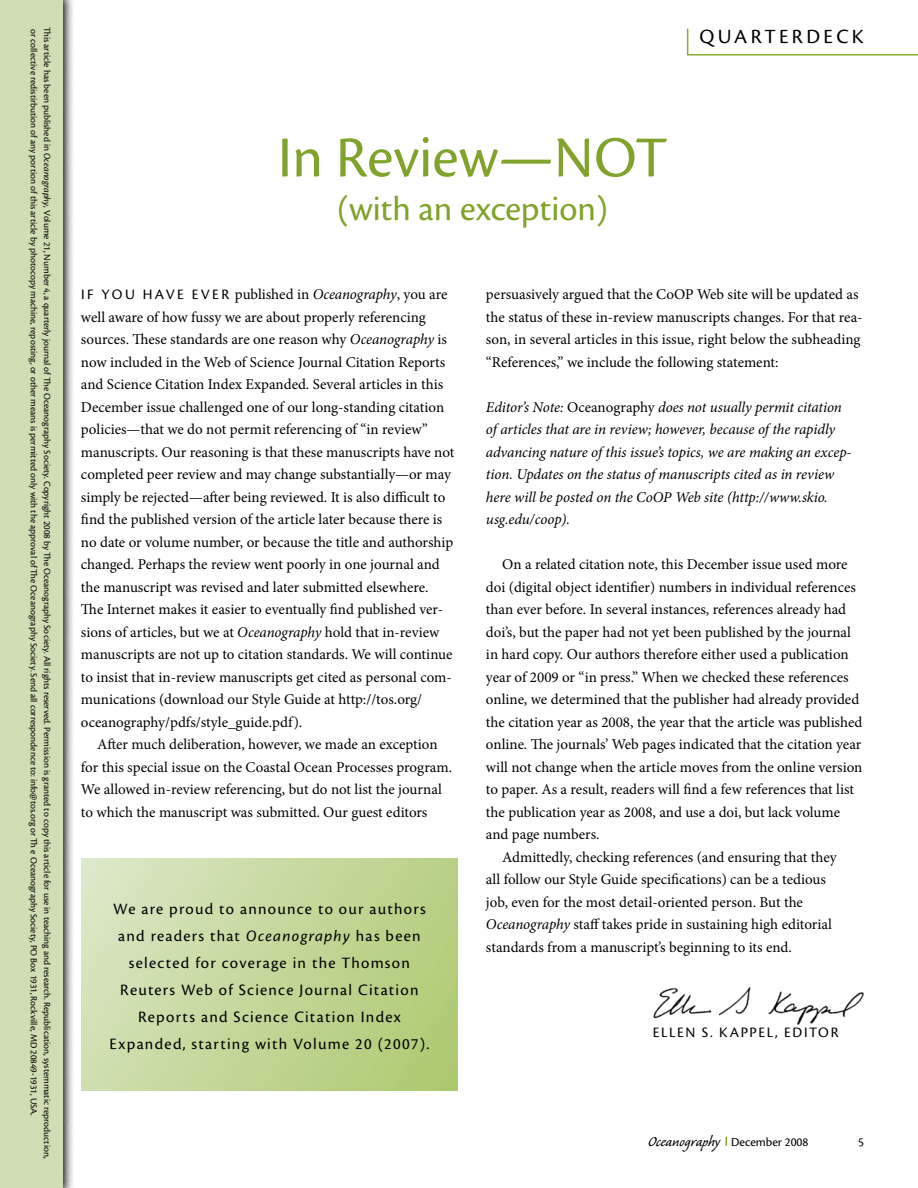
<style>
.page{position:relative;width:918px;height:1188px;background:#fff}
.page>*{position:absolute;margin:0;border:0;box-sizing:border-box;transform-origin:0 0}
.t1{font:60px "Cronos Pro";color:#81a32b}
.t2{font:36px "Cronos Pro";color:#81a32b}
.t3{font:21px "Cronos Pro";letter-spacing:.16em;color:#000}
.t4{font:18px "Caliban";color:#000}
.t5{font:16.5px/27px "Cronos Pro";letter-spacing:.075em;color:#000;text-align:center}
.t6{font:15px/22.5px "Minion Pro";letter-spacing:-.005em;color:#000}
.t7{font:italic 15px/22.5px "Minion Pro";letter-spacing:-.01em;color:#000}
.t8{font:15px "Cronos Pro";letter-spacing:.11em;color:#000}
.t9{font:12.75px "Cronos Pro";color:#000}
.t10{font:9.75px/13.5px "Cronos Pro";color:#000}
.s1{font-style:italic}
.s2{font-family:"Cronos Pro"}
.s3{font-style:normal}
.s4{font-family:"Cronos Pro";font-size:12.75px}
</style>
<div class="page">
<svg style="left:686px;top:28px;width:232px;height:28px"></svg>
<img style="left:653px;top:987px;width:211px;height:38px">
<div style="left:81px;top:859px;width:377px;height:232px;background:linear-gradient(to right,#d6e4bd,#b2cc79)"></div>
<svg style="left:63px;top:0;width:10px;height:1188px;background:#a4a4a4"></svg>
<div style="left:0;top:0;width:63px;height:1188px;background:#d1ddb4"></div>
<p class="t10" style="left:54px;top:27px;width:1133px;rotate:90deg">This article has been published in <span class="s1">Oceanography</span>, Volume 21, Number 4, a quarterly journal of The Oceanography Society. Copyright 2008 by The Oceanography Society. All rights reserved. Permission is granted to copy this article for use in teaching and research. Republication, systemmatic reproduction, or collective redistirbution of any portion of this article by photocopy machine, reposting, or other means is permitted only with the approval of The Oceanography Society. Send all correspondence to: info@tos.org or Th e Oceanography Society, PO Box 1931, Rockville, MD 20849-1931, USA.</p>
<h3 class="t3" style="left:699px;top:25px;width:166px">Quarterd eck</h3>
<h1 class="t1" style="left:278px;top:123px;width:314px">In Review—NOT</h1>
<h2 class="t2" style="left:337px;top:188px;width:272px">(with an exception)</h2>
<p class="t6" style="left:81px;top:283px;width:375px"><span class="s2">I f yo u h av e e v e r</span> published in <span class="s1">Oceanography</span>, you are well aware of how fussy we are about properly referencing sources. These standards are one reason why <span class="s1">Oceanography</span> is now included in the Web of Science Journal Citation Reports and Science Citation Index Expanded. Several articles in this December issue challenged one of our long-standing citation policies—that we do not permit referencing of “in review” manuscripts. Our reasoning is that these manuscripts have not completed peer review and may change substantially—or may simply be rejected—after being reviewed. It is also difficult to find the published version of the article later because there is no date or volume number, or because the title and authorship changed. Perhaps the review went poorly in one journal and the manuscript was revised and later submitted elsewhere.<br>The Internet makes it easier to eventually find published ver&shy;sions of articles, but we at <span class="s1">Oceanography</span> hold that in-review manuscripts are not up to citation standards. We will continue to insist that in-review manuscripts get cited as personal com&shy;munications (download our Style Guide at http://tos.org/ oceanography/pdfs/style_guide.pdf).</p>
<p class="t6" style="left:81px;top:733px;width:373px;text-indent:16px">After much deliberation, however, we made an exception for this special issue on the Coastal Ocean Processes program.<br>We allowed in-review referencing, but do not list the journal to which the manuscript was submitted. Our guest editors</p>
<p class="t5" style="left:110px;top:895px;width:321px">We are proud to announce to our authors and readers that <span class="s1">Oceanography</span> has been selected for coverage in the Thomson Reuters Web of Science Journal Citation Reports and Science Citation Index Expanded, starting with Volume 20 (2007).</p>
<p class="t6" style="left:486px;top:283px;width:378px">persuasively argued that the CoOP Web site will be updated as the status of these in-review manuscripts changes. For that rea&shy;son, in several articles in this issue, right below the subheading “References,” we include the following statement:</p>
<p class="t7" style="left:486px;top:396px;width:367px">Editor’s Note: <span class="s3">Oceanography</span> does not usually permit citation of articles that are in review; however, because of the rapidly advancing nature of this issue’s topics, we are making an excep&shy;tion. Updates on the status of manuscripts cited as in review here will be posted on the CoOP Web site (http://www.skio. usg.edu/coop).</p>
<p class="t6" style="left:502px;top:553px;width:347px">On a related citation note, this December issue used more</p>
<p class="t6" style="left:486px;top:576px;width:372px">doi (digital object identifier) numbers in individual references</p>
<p class="t6" style="left:486px;top:598px;width:362px">than ever before. In several instances, references already had</p>
<p class="t6" style="left:486px;top:621px;width:367px">doi’s, but the paper had not yet been published by the journal</p>
<p class="t6" style="left:486px;top:643px;width:364px">in hard copy. Our authors therefore either used a publication</p>
<p class="t6" style="left:486px;top:666px;width:364px">year of 2009 or “in press.” When we checked these references</p>
<p class="t6" style="left:486px;top:688px;width:375px">online, we determined that the publisher had already provided</p>
<p class="t6" style="left:486px;top:711px;width:378px">the citation year as 2008, the year that the article was published</p>
<p class="t6" style="left:486px;top:733px;width:377px">online. The journals’ Web pages indicated that the citation year</p>
<p class="t6" style="left:486px;top:756px;width:378px">will not change when the article moves from the online version</p>
<p class="t6" style="left:486px;top:778px;width:370px">to paper. As a result, readers will find a few references that list</p>
<p class="t6" style="left:486px;top:801px;width:356px">the publication year as 2008, and use a doi, but lack volume</p>
<p class="t6" style="left:486px;top:823px;width:115px">and page numbers.</p>
<p class="t6" style="left:502px;top:846px;width:336px">Admittedly, checking references (and ensuring that they</p>
<p class="t6" style="left:486px;top:868px;width:342px">all follow our Style Guide specifications) can be a tedious</p>
<p class="t6" style="left:486px;top:891px;width:319px">job, even for the most detail-oriented person. But the</p>
<p class="t6" style="left:486px;top:913px;width:348px"><span class="s1">Oceanography</span> staff takes pride in sustaining high editorial</p>
<p class="t6" style="left:486px;top:936px;width:307px">standards from a manuscript’s beginning to its end.</p>
<p class="t8" style="left:653px;top:1024px;width:187px">Ellen S. Kappel, Editor</p>
<p class="t4" style="left:648px;top:1132px;width:162px">Oceanography <span class="s4">December 2008</span></p>
<p class="t9" style="left:858px;top:1134px;width:7px">5</p>
</div>
